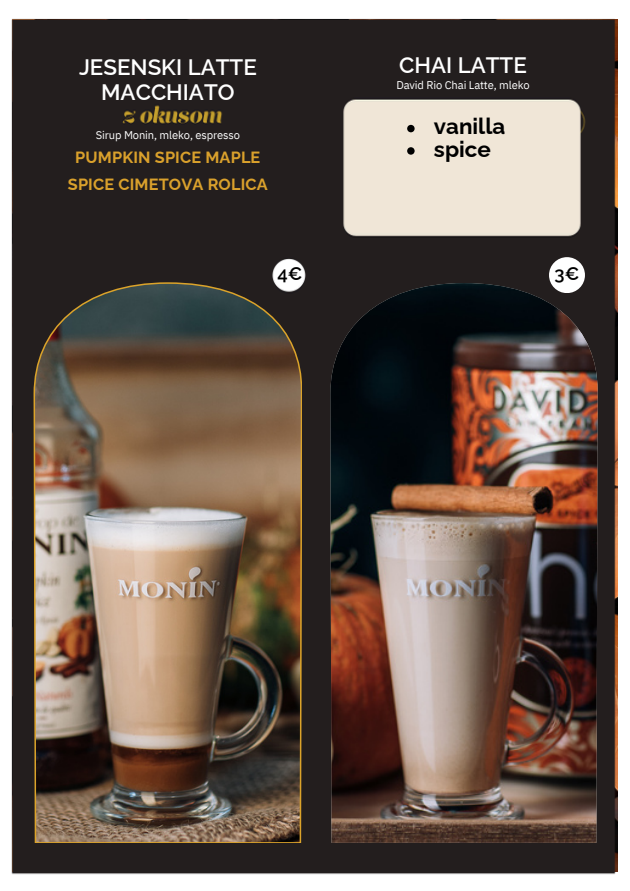
<style>
.page{position:relative;width:630px;height:891px;background:#fff}
.page>*{position:absolute;margin:0;border:0;box-sizing:border-box;transform-origin:0 0}
.t1{font:600 22.4px/24.4px "Raleway";color:#fff;text-align:center}
.t2{font:700 22.4px "Raleway";color:#000}
.t3{font:600 18.4px "Raleway";color:#000}
.t4{font:700 16.4px/27.6px "Raleway";letter-spacing:.01em;color:#daa12c;text-align:center}
.t5{font:11.2px "IBM Plex Sans";letter-spacing:-.01em;color:#fff}
</style>
<div class="page">
<img style="left:11px;top:18px;width:607px;height:857px">
<img style="left:34px;top:282px;width:268px;height:561px">
<img style="left:330px;top:283px;width:268px;height:560px">
<div style="left:549px;top:257px;width:36px;height:36px;background:#fff;border-radius:50%"></div>
<svg style="left:407px;top:125px;width:8px;height:7px"></svg>
<svg style="left:407px;top:147px;width:8px;height:8px"></svg>
<h4 class="t1" style="left:79px;top:55px;width:179px">JESENSKI LATTE<br>MACCHIATO</h4>
<p class="t5" style="left:96px;top:128px;width:146px">Sirup Monin, mleko, espresso</p>
<p class="t4" style="left:68px;top:143px;width:201px">PUMPKIN SPICE MAPLE<br>SPICE CIMETOVA ROLICA</p>
<p class="t3" style="left:277px;top:263px;width:26px">4€</p>
<p class="t1" style="left:399px;top:53px;width:129px">CHAI LATTE</p>
<p class="t5" style="left:396px;top:77px;width:135px">David Rio Chai Latte, mleko</p>
<h3 class="t2" style="left:434px;top:113px;width:73px">vanilla</h3>
<p class="t2" style="left:434px;top:135px;width:58px">spice</p>
<h3 class="t3" style="left:555px;top:263px;width:26px">3€</h3>
</div>
